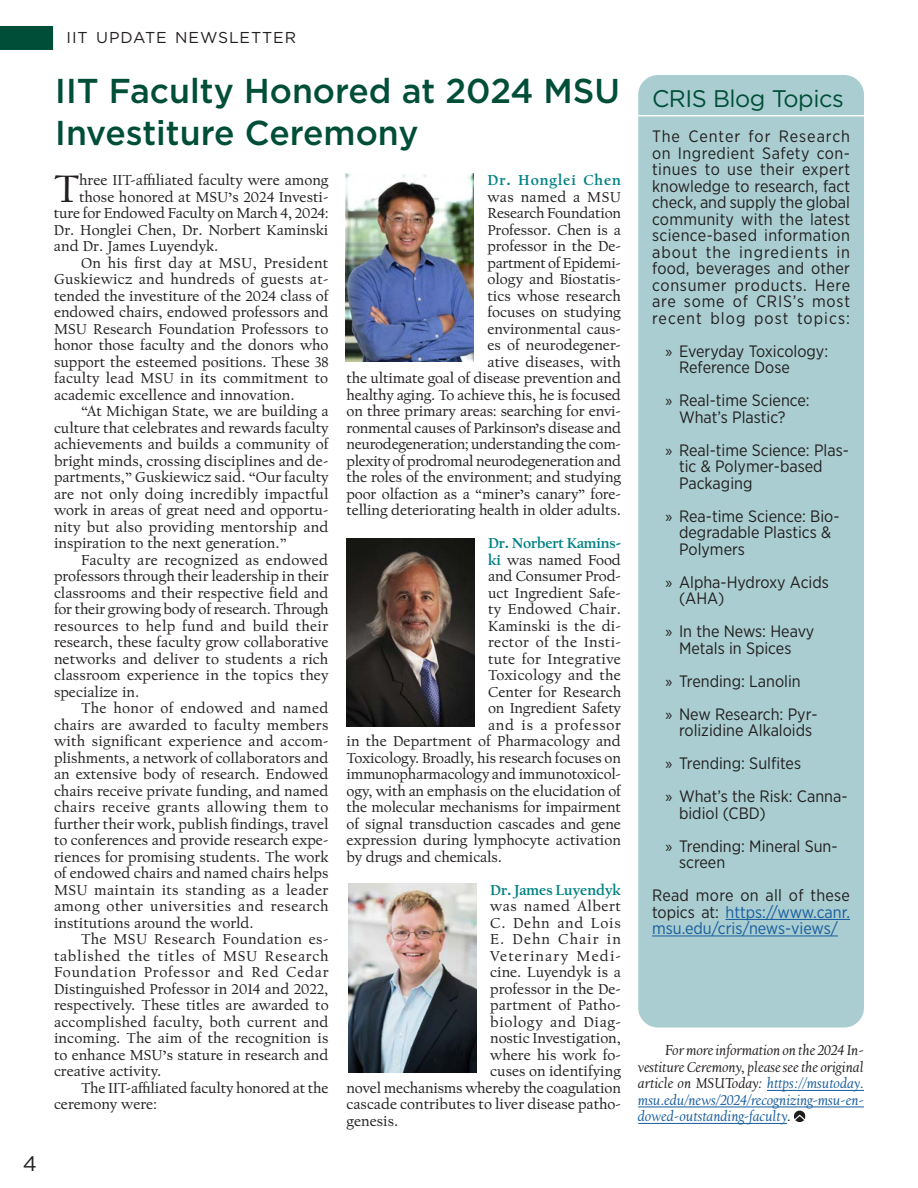
<style>
.page{position:relative;width:918px;height:1188px;background:#fff}
.page>*{position:absolute;margin:0;border:0;box-sizing:border-box;transform-origin:0 0}
.t1{font:39.9px "Californian FB Text";color:#231f20}
.t2{font:500 34.5px/42px "Gotham";color:#004e38}
.t3{font:24px "Gotham";letter-spacing:-.02em;color:#004e38}
.t4{font:21px "Gotham";color:#231f20}
.t5{font:16.5px/16.5px "Gotham Narrow";color:#231f20}
.t6{font:16.5px/16.5px "Gotham Narrow";color:#175d9e;text-align:justify}
.t7{font:15.75px "Gotham";letter-spacing:.055em;color:#231f20}
.t8{font:15px/16.5px "Californian FB Text";letter-spacing:-.005em;color:#231f20;text-align:justify}
.t9{font:italic 15px/16.5px "Californian FB Text";color:#231f20;text-align:justify}
.t10{font:15px "Californian FB Text";letter-spacing:.015em;color:#231f20}
.t11{font:700 15px "Californian FB Text";letter-spacing:-.01em;color:#008182}
.t12{font:15px "Californian FB Text";letter-spacing:.07em;color:#231f20}
.t13{font:15px "Californian FB Text";letter-spacing:.025em;color:#231f20}
.t14{font:15px "Californian FB Text";letter-spacing:.02em;color:#231f20}
.t15{font:15px "Californian FB Text";letter-spacing:.045em;color:#231f20}
.t16{font:15px "Californian FB Text";letter-spacing:.04em;color:#231f20}
.t17{font:15px "Californian FB Text";letter-spacing:.035em;color:#231f20}
.t18{font:15px "Californian FB Text";letter-spacing:.05em;color:#231f20}
.s1{font-family:"Myriad Pro"}
.s2{color:#231f20}
.s3{font-weight:700;color:#008182}
.s4{color:#175d9e}
</style>
<div class="page">
<div style="left:0;top:26px;width:53px;height:24px;background:#004e38"></div>
<svg style="left:794px;top:1111px;width:11px;height:11px"></svg>
<div style="left:638px;top:75px;width:226px;height:953px;background:#a9cdd0;border-radius:20px"></div>
<hr style="left:607px;top:115px;width:311px;height:1px;background:#fff">
<hr style="left:726px;top:919px;width:124px;height:1px;background:#175d9e">
<hr style="left:652px;top:936px;width:186px;height:1px;background:#175d9e">
<img style="left:348px;top:884px;width:129px;height:188px">
<img style="left:346px;top:174px;width:128px;height:188px">
<img style="left:346px;top:538px;width:129px;height:189px">
<hr style="left:767px;top:1090px;width:97px;height:1px;background:#175d9e">
<hr style="left:638px;top:1107px;width:226px;height:1px;background:#175d9e">
<hr style="left:638px;top:1123px;width:149px;height:1px;background:#175d9e">
<h3 class="t4" style="left:23px;top:1150px;width:16px">4</h3>
<p class="t7" style="left:67px;top:28px;width:231px">IIT UPDATE NEWSLETTER</p>
<p class="t2" style="left:55px;top:69px;width:566px">IIT Faculty Honored at 2024 MSU<br>Investiture Ceremony</p>
<p class="t3" style="left:652px;top:83px;width:193px">CRIS Blog Topics</p>
<p class="t5" style="left:652px;top:128px;width:200px;text-align:justify">The Center for Research on Ingredient Safety con&shy;tinues to use their expert knowledge to research, fact check, and supply the global community with the latest science-based information about the ingredients in food, beverages and other consumer products. Here are some of CRIS’s most recent blog post topics:</p>
<p class="t5" style="left:679px;top:342px;width:151px;text-indent:-13px"><span class="s1">»</span> Everyday Toxicology:<br>Reference Dose</p>
<p class="t5" style="left:679px;top:392px;width:132px;text-indent:-13px"><span class="s1">»</span> Real-time Science:<br>What’s Plastic?</p>
<p class="t5" style="left:679px;top:441px;width:171px;text-indent:-13px"><span class="s1">»</span> Real-time Science: Plas&shy;tic &amp; Polymer-based<br>Packaging</p>
<p class="t5" style="left:679px;top:507px;width:162px;text-indent:-13px"><span class="s1">»</span> Rea-time Science: Bio&shy;degradable Plastics &amp;<br>Polymers</p>
<p class="t5" style="left:679px;top:573px;width:151px;text-indent:-13px"><span class="s1">»</span> Alpha-Hydroxy Acids (AHA)</p>
<p class="t5" style="left:666px;top:623px;width:150px;text-align:center"><span class="s1">»</span> In the News: Heavy<br>Metals in Spices</p>
<p class="t5" style="left:666px;top:672px;width:137px"><span class="s1">»</span> Trending: Lanolin</p>
<p class="t5" style="left:666px;top:705px;width:154px;text-align:center"><span class="s1">»</span> New Research: Pyr&shy;rolizidine Alkaloids</p>
<p class="t5" style="left:666px;top:755px;width:137px"><span class="s1">»</span> Trending: Sulfites</p>
<p class="t5" style="left:679px;top:788px;width:170px;text-indent:-13px"><span class="s1">»</span> What’s the Risk: Canna&shy;bidiol (CBD)</p>
<p class="t5" style="left:679px;top:837px;width:160px;text-indent:-13px"><span class="s1">»</span> Trending: Mineral Sun&shy;screen</p>
<p class="t6" style="left:652px;top:887px;width:199px"><span class="s2">Read more on all of these topics at:</span> https://www.canr. msu.edu/cris/news-views/</p>
<p class="t1" style="left:54px;top:167px;width:27px">T</p>
<p class="t8" style="left:79px;top:172px;width:251px">hree IIT-affiliated faculty were among</p>
<p class="t8" style="left:346px;top:172px;width:276px;text-align:right"><span class="s3">Dr. Honglei Chen<br></span>was named a MSU<br>Research Foundation<br>Professor. Chen is a<br>professor in the De-<br>partment of Epidemi-<br>ology and Biostatis-<br>tics whose research<br>focuses on studying<br>environmental caus-<br>es of neurodegener-<br>ative diseases, with<br>the ultimate goal of disease prevention and healthy aging. To achieve this, he is focused on three primary areas: searching for envi&shy;ronmental causes of Parkinson’s disease and neurodegeneration; understanding the com&shy;plexity of prodromal neurodegeneration and the roles of the environment; and studying poor olfaction as a “miner’s canary” fore&shy;telling deteriorating health in older adults.</p>
<p class="t11" style="left:488px;top:534px;width:134px">Dr. Norbert Kamins-</p>
<p class="t8" style="left:488px;top:552px;width:134px"><span class="s3">ki</span> was named Food</p>
<p class="t8" style="left:488px;top:568px;width:134px">and Consumer Prod-</p>
<p class="t8" style="left:488px;top:585px;width:134px">uct Ingredient Safe-</p>
<p class="t14" style="left:488px;top:601px;width:134px">ty Endowed Chair.</p>
<p class="t8" style="left:488px;top:618px;width:134px">Kaminski is the di-</p>
<p class="t13" style="left:488px;top:634px;width:134px">rector of the Insti-</p>
<p class="t10" style="left:488px;top:651px;width:134px">tute for Integrative</p>
<p class="t10" style="left:488px;top:667px;width:134px">Toxicology and the</p>
<p class="t8" style="left:488px;top:684px;width:134px">Center for Research</p>
<p class="t8" style="left:488px;top:700px;width:134px">on Ingredient Safety</p>
<p class="t15" style="left:488px;top:717px;width:134px">and is a professor</p>
<p class="t8" style="left:346px;top:733px;width:276px">in the Department of Pharmacology and</p>
<p class="t8" style="left:346px;top:750px;width:276px">Toxicology. Broadly, his research focuses on</p>
<p class="t8" style="left:346px;top:766px;width:276px">immunopharmacology and immunotoxicol-</p>
<p class="t8" style="left:346px;top:783px;width:276px">ogy, with an emphasis on the elucidation of</p>
<p class="t8" style="left:346px;top:799px;width:276px">the molecular mechanisms for impairment</p>
<p class="t8" style="left:346px;top:816px;width:276px">of signal transduction cascades and gene</p>
<p class="t8" style="left:346px;top:832px;width:276px">expression during lymphocyte activation</p>
<p class="t8" style="left:346px;top:849px;width:157px">by drugs and chemicals.</p>
<p class="t11" style="left:490px;top:881px;width:132px">Dr. James Luyendyk</p>
<p class="t17" style="left:490px;top:898px;width:132px">was named Albert</p>
<p class="t18" style="left:490px;top:915px;width:132px">C. Dehn and Lois</p>
<p class="t12" style="left:490px;top:931px;width:132px">E. Dehn Chair in</p>
<p class="t12" style="left:490px;top:948px;width:132px">Veterinary Medi-</p>
<p class="t8" style="left:490px;top:964px;width:132px">cine. Luyendyk is a</p>
<p class="t8" style="left:490px;top:981px;width:132px">professor in the De-</p>
<p class="t8" style="left:490px;top:997px;width:132px">partment of Patho-</p>
<p class="t16" style="left:490px;top:1014px;width:132px">biology and Diag-</p>
<p class="t8" style="left:490px;top:1030px;width:132px">nostic Investigation,</p>
<p class="t8" style="left:490px;top:1047px;width:132px">where his work fo-</p>
<p class="t8" style="left:490px;top:1063px;width:132px">cuses on identifying</p>
<p class="t8" style="left:346px;top:1080px;width:276px">novel mechanisms whereby the coagulation</p>
<p class="t8" style="left:346px;top:1096px;width:276px">cascade contributes to liver disease patho-</p>
<p class="t8" style="left:346px;top:1113px;width:53px">genesis.</p>
<p class="t8" style="left:79px;top:189px;width:251px">those honored at MSU’s 2024 Investi-</p>
<p class="t8" style="left:54px;top:205px;width:276px">ture for Endowed Faculty on March 4, 2024:</p>
<p class="t8" style="left:54px;top:222px;width:276px">Dr. Honglei Chen, Dr. Norbert Kaminski</p>
<p class="t8" style="left:54px;top:238px;width:166px">and Dr. James Luyendyk.</p>
<p class="t8" style="left:54px;top:255px;width:276px;text-indent:27px">On his first day at MSU, President Guskiewicz and hundreds of guests at&shy;tended the investiture of the 2024 class of endowed chairs, endowed professors and MSU Research Foundation Professors to honor those faculty and the donors who support the esteemed positions. These 38 faculty lead MSU in its commitment to academic excellence and innovation.</p>
<p class="t8" style="left:54px;top:403px;width:276px;text-indent:27px">“At Michigan State, we are building a culture that celebrates and rewards faculty achievements and builds a community of bright minds, crossing disciplines and de&shy;partments,” Guskiewicz said. “Our faculty are not only doing incredibly impactful work in areas of great need and opportu&shy;nity but also providing mentorship and inspiration to the next generation.”</p>
<p class="t8" style="left:54px;top:552px;width:276px;text-indent:27px">Faculty are recognized as endowed professors through their leadership in their classrooms and their respective field and for their growing body of research. Through resources to help fund and build their research, these faculty grow collaborative networks and deliver to students a rich classroom experience in the topics they specialize in.</p>
<p class="t8" style="left:54px;top:700px;width:276px;text-indent:27px">The honor of endowed and named chairs are awarded to faculty members with significant experience and accom&shy;plishments, a network of collaborators and an extensive body of research. Endowed chairs receive private funding, and named chairs receive grants allowing them to further their work, publish findings, travel to conferences and provide research expe&shy;riences for promising students. The work of endowed chairs and named chairs helps MSU maintain its standing as a leader among other universities and research institutions around the world.</p>
<p class="t8" style="left:54px;top:931px;width:276px;text-indent:27px">The MSU Research Foundation es&shy;tablished the titles of MSU Research Foundation Professor and Red Cedar Distinguished Professor in 2014 and 2022, respectively. These titles are awarded to accomplished faculty, both current and incoming. The aim of the recognition is to enhance MSU’s stature in research and creative activity.</p>
<p class="t8" style="left:54px;top:1080px;width:276px;text-indent:27px">The IIT-affiliated faculty honored at the ceremony were:</p>
<p class="t9" style="left:638px;top:1042px;width:227px;text-indent:27px">For more information on the 2024 In&shy;vestiture Ceremony, please see the original article on MSUToday: <span class="s4">https://msutoday. msu.edu/news/2024/recognizing-msu-en&shy;dowed-outstanding-faculty</span>.</p>
</div>
